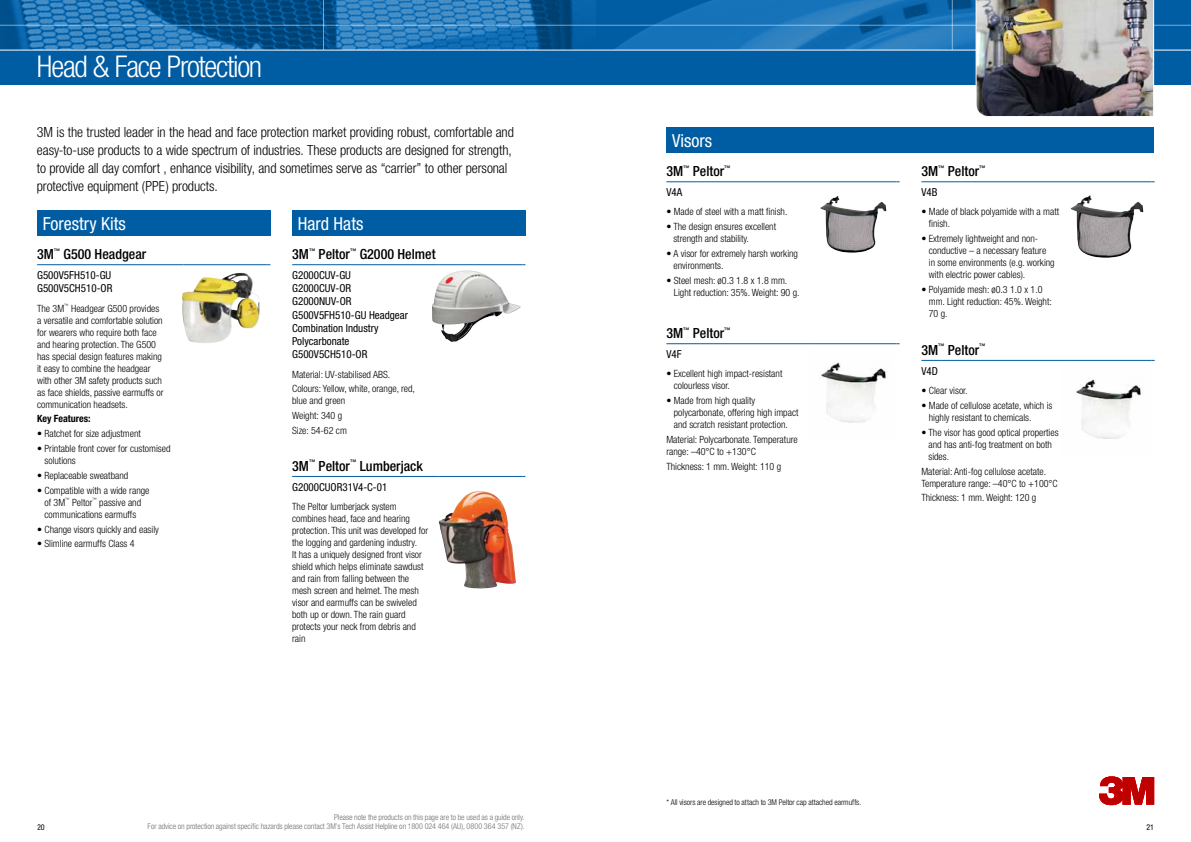
<style>
.page{position:relative;width:1191px;height:842px;background:#fff}
.page>*{position:absolute;margin:0;border:0;box-sizing:border-box;transform-origin:0 0}
.t1{font:300 condensed 30px "Helvetica Neue";letter-spacing:-.04em;color:#fff}
.t2{font:condensed 18px "Helvetica Neue";color:#fff}
.t3{font:300 condensed 14px/18px "Helvetica Neue LT Std";letter-spacing:-.01em;color:#000}
.t4{font:500 condensed 14px "Helvetica Neue";color:#000}
.t5{font:condensed 11px/13.2px "Helvetica Neue";color:#000}
.t6{font:300 condensed 10px/12px "Helvetica Neue";color:#000}
.t7{font:700 condensed 10px "Helvetica Neue";color:#000}
.t8{font:300 condensed 8px/9.6px "Helvetica Neue LT Std";letter-spacing:-.005em;color:#6d6e71;text-align:right}
.t9{font:300 condensed 8px "Helvetica Neue LT Std";letter-spacing:-.005em;color:#000}
.t10{font:condensed 8px "Helvetica Neue";color:#000}
.t11{font:300 condensed 4.5px "Helvetica Neue";color:#000}
</style>
<div class="page">
<svg style="left:595px;top:0;width:596px;height:50px;background:#1670b3"></svg>
<svg style="left:409px;top:0;width:186px;height:50px;background:#1d6eac"></svg>
<img style="left:0;top:0;width:409px;height:50px">
<hr style="left:0;top:25px;width:595px;height:1px;background:#fff">
<hr style="left:595px;top:25px;width:596px;height:1px;background:#fff">
<hr style="left:323px;top:0;width:1px;height:66px;background:#fff">
<hr style="left:952px;top:0;width:1px;height:68px;background:#fff">
<div style="left:0;top:51px;width:1191px;height:34px;background:#005da3"></div>
<img style="left:975px;top:0;width:179px;height:117px">
<hr style="left:666px;top:182px;width:147px;height:1px;background:#005da3">
<hr style="left:813px;top:182px;width:83px;height:1px;background:#005da3">
<img style="left:820px;top:196px;width:66px;height:57px">
<div style="left:666px;top:127px;width:488px;height:25px;background:#005da3"></div>
<hr style="left:921px;top:182px;width:147px;height:1px;background:#005da3">
<hr style="left:1068px;top:182px;width:83px;height:1px;background:#005da3">
<img style="left:1070px;top:195px;width:73px;height:63px">
<hr style="left:37px;top:264px;width:147px;height:1px;background:#005da3">
<hr style="left:184px;top:264px;width:83px;height:1px;background:#005da3">
<img style="left:182px;top:273px;width:78px;height:70px">
<div style="left:37px;top:210px;width:233px;height:25px;background:#005da3"></div>
<hr style="left:292px;top:264px;width:147px;height:1px;background:#005da3">
<hr style="left:439px;top:264px;width:83px;height:1px;background:#005da3">
<img style="left:432px;top:270px;width:63px;height:72px">
<div style="left:292px;top:210px;width:233px;height:25px;background:#005da3"></div>
<hr style="left:666px;top:343px;width:147px;height:1px;background:#005da3">
<hr style="left:813px;top:343px;width:83px;height:1px;background:#005da3">
<img style="left:820px;top:362px;width:68px;height:61px">
<hr style="left:921px;top:360px;width:147px;height:1px;background:#005da3">
<hr style="left:1068px;top:360px;width:83px;height:1px;background:#005da3">
<img style="left:1076px;top:379px;width:66px;height:60px">
<hr style="left:292px;top:476px;width:147px;height:1px;background:#005da3">
<hr style="left:439px;top:476px;width:83px;height:1px;background:#005da3">
<img style="left:457px;top:491px;width:22px;height:14px">
<svg style="left:1099px;top:776px;width:55px;height:29px"></svg>
<h1 class="t1" style="left:37px;top:49px;width:227px">Head &amp; Face Protection</h1>
<p class="t3" style="left:37px;top:123px;width:478px">3M is the trusted leader in the head and face protection market providing robust, comfortable and easy-to-use products to a wide spectrum of industries. These products are designed for strength, to provide all day comfort , enhance visibility, and sometimes serve as “carrier” to other personal protective equipment (PPE) products.</p>
<h2 class="t2" style="left:43px;top:213px;width:84px">Forestry Kits</h2>
<h3 class="t4" style="left:37px;top:246px;width:111px">3M<sup>™</sup> G500 Headgear</h3>
<p class="t5" style="left:37px;top:268px;width:77px">G500V5FH510-GU<br>G500V5CH510-OR</p>
<p class="t6" style="left:37px;top:302px;width:29px">The 3M</p>
<p class="t11" style="left:64px;top:303px;width:6px">™</p>
<p class="t6" style="left:37px;top:302px;width:128px;text-indent:34px">Headgear G500 provides a versatile and comfortable solution for wearers who require both face and hearing protection. The G500 has special design features making it easy to combine the headgear with other 3M safety products such as face shields, passive earmuffs or communication headsets.</p>
<p class="t7" style="left:37px;top:413px;width:55px">Key Features:</p>
<p class="t6" style="left:37px;top:428px;width:105px">• Ratchet for size adjustment</p>
<p class="t6" style="left:45px;top:442px;width:127px;text-indent:-7px">• Printable front cover for customised solutions</p>
<p class="t6" style="left:37px;top:469px;width:93px">• Replaceable sweatband</p>
<p class="t6" style="left:45px;top:484px;width:106px;text-indent:-7px">• Compatible with a wide range of 3M</p>
<p class="t11" style="left:65px;top:497px;width:6px">™</p>
<p class="t6" style="left:72px;top:496px;width:22px">Peltor</p>
<p class="t11" style="left:92px;top:497px;width:6px">™</p>
<p class="t6" style="left:44px;top:496px;width:98px;text-indent:55px">passive and communications earmuffs</p>
<p class="t6" style="left:37px;top:523px;width:123px">• Change visors quickly and easily</p>
<p class="t6" style="left:37px;top:538px;width:99px">• Slimline earmuffs Class 4</p>
<h2 class="t2" style="left:298px;top:213px;width:67px">Hard Hats</h2>
<h3 class="t4" style="left:292px;top:246px;width:145px">3M<sup>™</sup> Peltor<sup>™</sup> G2000 Helmet</h3>
<p class="t5" style="left:292px;top:268px;width:117px">G2000CUV-GU<br>G2000CUV-OR<br>G2000NUV-OR<br>G500V5FH510-GU Headgear<br>Combination Industry<br>Polycarbonate<br>G500V5CH510-OR</p>
<p class="t6" style="left:292px;top:366px;width:124px;line-height:14.8px">Material: UV-stabilised ABS.<br>Colours: Yellow, white, orange, red,</p>
<p class="t6" style="left:292px;top:393px;width:56px;line-height:14.8px">blue and green<br>Weight: 340 g<br>Size: 54-62 cm</p>
<h3 class="t4" style="left:292px;top:457px;width:132px">3M<sup>™</sup> Peltor<sup>™</sup> Lumberjack</h3>
<p class="t5" style="left:292px;top:480px;width:97px">G2000CUOR31V4-C-01</p>
<p class="t6" style="left:292px;top:500px;width:138px">The Peltor lumberjack system combines head, face and hearing protection. This unit was developed for the logging and gardening industry.<br>It has a uniquely designed front visor shield which helps eliminate sawdust and rain from falling between the mesh screen and helmet. The mesh visor and earmuffs can be swiveled both up or down. The rain guard protects your neck from debris and rain</p>
<h2 class="t2" style="left:672px;top:130px;width:41px">Visors</h2>
<h3 class="t4" style="left:666px;top:163px;width:66px">3M<sup>™</sup> Peltor<sup>™</sup></h3>
<p class="t5" style="left:666px;top:186px;width:17px">V4A</p>
<p class="t6" style="left:666px;top:206px;width:123px">• Made of steel with a matt finish.</p>
<p class="t6" style="left:673px;top:221px;width:104px;text-indent:-7px">• The design ensures excellent strength and stability.</p>
<p class="t6" style="left:673px;top:247px;width:126px;text-indent:-7px">• A visor for extremely harsh working environments.</p>
<p class="t6" style="left:674px;top:274px;width:127px;text-indent:-7px">• Steel mesh: ø0.3 1.8 x 1.8 mm.<br>Light reduction: 35%. Weight: 90 g.</p>
<h3 class="t4" style="left:666px;top:325px;width:66px">3M<sup>™</sup> Peltor<sup>™</sup></h3>
<p class="t5" style="left:666px;top:347px;width:17px">V4F</p>
<p class="t6" style="left:674px;top:368px;width:110px;text-indent:-7px">• Excellent high impact-resistant colourless visor.</p>
<p class="t6" style="left:674px;top:395px;width:126px;text-indent:-7px">• Made from high quality polycarbonate, offering high impact and scratch resistant protection.</p>
<p class="t6" style="left:666px;top:433px;width:133px">Material: Polycarbonate. Temperature range: –40°C to +130°C</p>
<p class="t6" style="left:666px;top:460px;width:116px">Thickness: 1 mm. Weight: 110 g</p>
<h3 class="t4" style="left:921px;top:163px;width:66px">3M<sup>™</sup> Peltor<sup>™</sup></h3>
<p class="t5" style="left:921px;top:186px;width:18px">V4B</p>
<p class="t6" style="left:928px;top:206px;width:132px;text-indent:-7px">• Made of black polyamide with a matt finish.</p>
<p class="t6" style="left:928px;top:233px;width:127px;text-indent:-7px">• Extremely lightweight and non&shy;conductive – a necessary feature in some environments (e.g. working with electric power cables).</p>
<p class="t6" style="left:928px;top:283px;width:125px;text-indent:-7px">• Polyamide mesh: ø0.3 1.0 x 1.0 mm. Light reduction: 45%. Weight:<br>70 g.</p>
<h3 class="t4" style="left:921px;top:341px;width:66px">3M<sup>™</sup> Peltor<sup>™</sup></h3>
<p class="t5" style="left:921px;top:364px;width:18px">V4D</p>
<p class="t6" style="left:921px;top:384px;width:48px">• Clear visor.</p>
<p class="t6" style="left:928px;top:399px;width:125px;text-indent:-7px">• Made of cellulose acetate, which is highly resistant to chemicals.</p>
<p class="t6" style="left:928px;top:426px;width:132px;text-indent:-7px">• The visor has good optical properties and has anti-fog treatment on both sides.</p>
<p class="t6" style="left:921px;top:465px;width:138px">Material: Anti-fog cellulose acetate.<br>Temperature range: –40°C to +100°C</p>
<p class="t6" style="left:921px;top:492px;width:116px">Thickness: 1 mm. Weight: 120 g</p>
<p class="t9" style="left:666px;top:798px;width:196px">* All visors are designed to attach to 3M Peltor cap attached earmuffs.</p>
<p class="t8" style="left:148px;top:812px;width:378px">Please note the products on this page are to be used as a guide only.<br>For advice on protection against specific hazards please contact 3M’s Tech Assist Helpline on 1800 024 464 (AU), 0800 364 357 (NZ).</p>
<p class="t10" style="left:37px;top:822px;width:9px">20</p>
<p class="t10" style="left:1146px;top:822px;width:9px">21</p>
</div>
